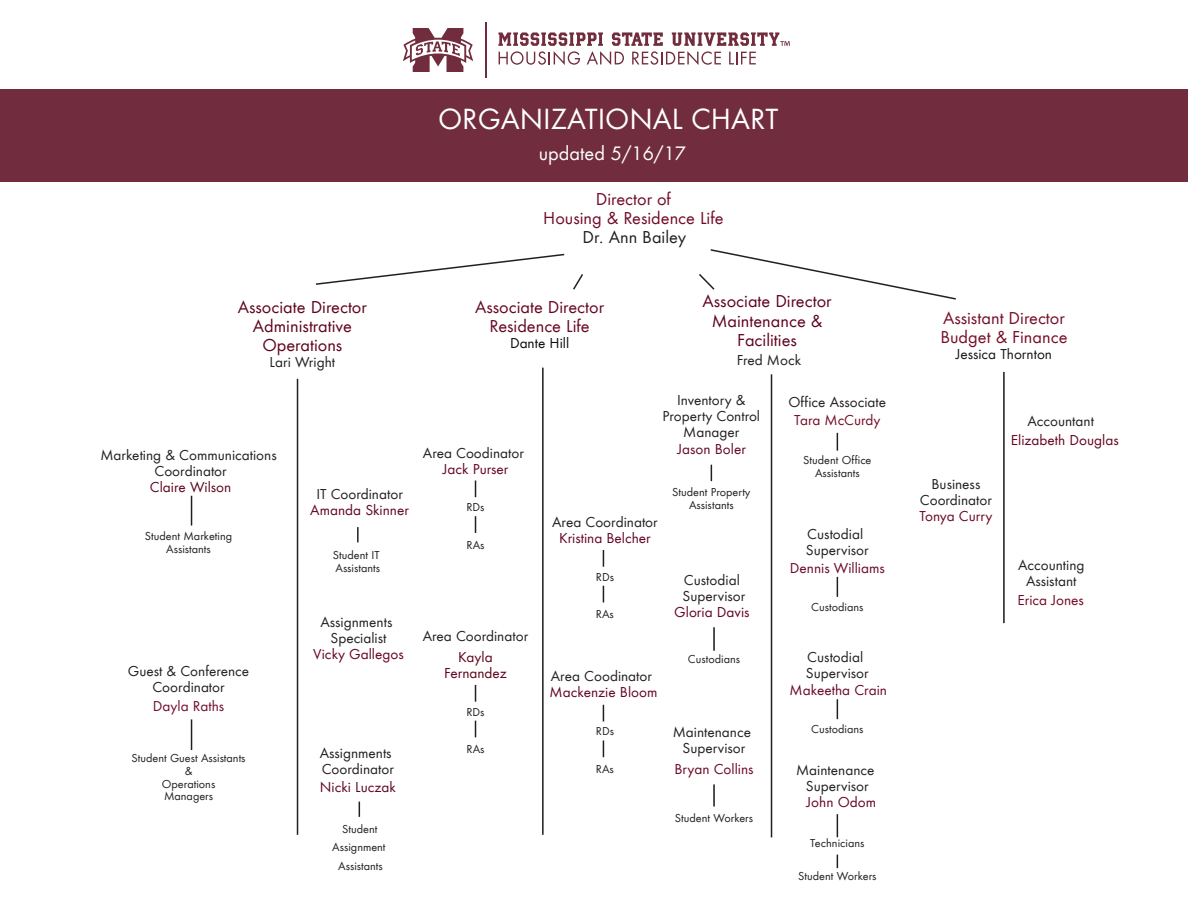
<style>
.page{position:relative;width:1188px;height:918px;background:#fff}
.page>*{position:absolute;margin:0;border:0;box-sizing:border-box;transform-origin:0 0}
.t1{font:27px "Futura ND Book";color:#fff}
.t2{font:18px "Futura ND Book";color:#fff}
.t3{font:15.9px/19.2px "Futura ND Book";color:#60041c;text-align:center}
.t4{font:15.9px/19.2px "Futura ND Book";color:#5f041e;text-align:center}
.t5{font:15.9px/19.2px "Futura ND Book";color:#770e29}
.t6{font:15.9px/19.2px "Futura ND Book";color:#720c29;text-align:center}
.t7{font:15.9px/19.2px "Futura ND Book";color:#670722;text-align:center}
.t8{font:15.9px "Futura ND Book";color:#231f20}
.t9{font:13.35px/15.9px "Futura ND Book";color:#231f20;text-align:center}
.t10{font:13.35px "Futura ND Book";color:#650520}
.t11{font:13.35px "Futura ND Book";color:#6a0926}
.t12{font:13.35px "Futura ND Book";color:#650622}
.t13{font:13.35px "Futura ND Book";color:#171415}
.t14{font:13.35px "Futura ND Book";color:#650623}
.t15{font:13.35px/15.9px "Futura ND Book";color:#5e041c;text-align:center}
.t16{font:13.35px "Futura ND Book";color:#620620}
.t17{font:13.35px "Futura ND Book";color:#670521}
.t18{font:13.35px "Futura ND Book";color:#5e061e}
.t19{font:13.35px "Futura ND Book";color:#6c0824}
.t20{font:13.35px "Futura ND Book";color:#620722}
.t21{font:13.35px "Futura ND Book";color:#750d26}
.t22{font:13.35px "Futura ND Book";color:#720d2b}
.t23{font:13.35px "Futura ND Book";color:#660824}
.t24{font:13.35px "Futura ND Book";color:#6c0823}
.t25{font:13.35px "Futura ND Book";color:#720b26}
.t26{font:13.35px "Futura ND Book";color:#0a0c0a}
.t27{font:13.35px "Futura ND Book";color:#670722}
.t28{font:10.65px/12.8px "Futura ND Book";color:#231f20;text-align:center}
</style>
<div class="page">
<div style="left:0;top:90px;width:1188px;height:92px;background:#712d3e"></div>
<svg style="left:403px;top:28px;width:70px;height:44px"></svg>
<hr style="left:485px;top:22px;width:1px;height:56px;background:#712d3e">
<svg style="left:498px;top:32px;width:292px;height:33px"></svg>
<hr style="left:297px;top:379px;width:1px;height:456px;background:#231f20">
<hr style="left:542px;top:368px;width:2px;height:467px;background:#231f20">
<hr style="left:1003px;top:372px;width:2px;height:251px;background:#231f20">
<svg style="left:191px;top:496px;width:1px;height:29px"></svg>
<svg style="left:357px;top:527px;width:2px;height:15px"></svg>
<hr style="left:191px;top:719px;width:1px;height:31px;background:#231f20">
<svg style="left:711px;top:465px;width:1px;height:16px"></svg>
<hr style="left:713px;top:627px;width:2px;height:24px;background:#231f20">
<svg style="left:837px;top:433px;width:1px;height:18px"></svg>
<hr style="left:771px;top:374px;width:1px;height:463px;background:#231f20">
<svg style="left:837px;top:577px;width:1px;height:20px"></svg>
<svg style="left:837px;top:855px;width:1px;height:13px"></svg>
<svg style="left:837px;top:814px;width:1px;height:23px"></svg>
<hr style="left:713px;top:784px;width:2px;height:22px;background:#231f20">
<svg style="left:315px;top:253px;width:250px;height:32px"></svg>
<svg style="left:573px;top:274px;width:10px;height:16px"></svg>
<svg style="left:699px;top:249px;width:257px;height:51px"></svg>
<svg style="left:475px;top:480px;width:1px;height:17px"></svg>
<svg style="left:475px;top:516px;width:1px;height:17px"></svg>
<svg style="left:475px;top:685px;width:1px;height:17px"></svg>
<svg style="left:475px;top:721px;width:1px;height:16px"></svg>
<svg style="left:603px;top:550px;width:1px;height:17px"></svg>
<svg style="left:603px;top:586px;width:1px;height:16px"></svg>
<svg style="left:603px;top:705px;width:1px;height:17px"></svg>
<svg style="left:603px;top:740px;width:1px;height:17px"></svg>
<svg style="left:837px;top:699px;width:1px;height:20px"></svg>
<svg style="left:359px;top:802px;width:1px;height:15px"></svg>
<h1 class="t1" style="left:438px;top:101px;width:342px">ORGANIZATIONAL CHART</h1>
<h2 class="t2" style="left:539px;top:141px;width:149px">updated 5/16/17</h2>
<p class="t6" style="left:543px;top:190px;width:182px">Director of<br>Housing &amp; Residence Life</p>
<p class="t8" style="left:583px;top:227px;width:105px">Dr. Ann Bailey</p>
<p class="t3" style="left:238px;top:297px;width:131px">Associate Director<br>Administrative<br>Operations</p>
<p class="t9" style="left:270px;top:354px;width:67px">Lari Wright</p>
<p class="t9" style="left:100px;top:447px;width:178px">Marketing &amp; Communications<br>Coordinator</p>
<p class="t18" style="left:150px;top:478px;width:83px">Claire Wilson</p>
<p class="t28" style="left:145px;top:530px;width:89px">Student Marketing<br>Assistants</p>
<p class="t9" style="left:128px;top:663px;width:123px">Guest &amp; Conference<br>Coordinator</p>
<p class="t22" style="left:153px;top:697px;width:73px">Dayla Raths</p>
<p class="t28" style="left:132px;top:752px;width:115px">Student Guest Assistants &amp;<br>Operations<br>Managers</p>
<p class="t9" style="left:316px;top:486px;width:88px">IT Coordinator</p>
<p class="t16" style="left:310px;top:502px;width:100px">Amanda Skinner</p>
<p class="t28" style="left:333px;top:549px;width:49px;text-align:left">Student IT<br>Assistants</p>
<p class="t9" style="left:321px;top:614px;width:73px">Assignments<br>Specialist</p>
<p class="t17" style="left:313px;top:645px;width:92px">Vicky Gallegos</p>
<p class="t9" style="left:320px;top:745px;width:76px;text-align:left">Assignments<br>Coordinator</p>
<p class="t20" style="left:320px;top:778px;width:77px">Nicki Luczak</p>
<p class="t28" style="left:332px;top:820px;width:55px;line-height:18.6px">Student<br>Assignment<br>Assistants</p>
<p class="t7" style="left:475px;top:297px;width:131px">Associate Director<br>Residence Life</p>
<p class="t26" style="left:510px;top:334px;width:61px">Dante Hill</p>
<p class="t9" style="left:423px;top:446px;width:103px">Area Coodinator</p>
<p class="t12" style="left:443px;top:461px;width:67px">Jack Purser</p>
<p class="t4" style="left:703px;top:292px;width:131px">Associate Director<br>Maintenance &amp;<br>Facilities</p>
<p class="t9" style="left:737px;top:352px;width:66px">Fred Mock</p>
<p class="t9" style="left:663px;top:392px;width:99px">Inventory &amp;<br>Property Control<br>Manager</p>
<p class="t9" style="left:788px;top:394px;width:99px">Office Associate</p>
<p class="t21" style="left:794px;top:411px;width:88px">Tara McCurdy</p>
<p class="t28" style="left:803px;top:454px;width:70px">Student Office<br>Assistants</p>
<p class="t23" style="left:678px;top:440px;width:70px">Jason Boler</p>
<p class="t28" style="left:466px;top:501px;width:20px">RDs</p>
<p class="t28" style="left:467px;top:538px;width:19px">RAs</p>
<p class="t9" style="left:423px;top:628px;width:107px">Area Coordinator</p>
<p class="t15" style="left:444px;top:649px;width:64px">Kayla<br>Fernandez</p>
<p class="t28" style="left:466px;top:705px;width:20px">RDs</p>
<p class="t28" style="left:467px;top:743px;width:19px">RAs</p>
<p class="t9" style="left:552px;top:514px;width:107px">Area Coordinator</p>
<p class="t14" style="left:559px;top:530px;width:93px">Kristina Belcher</p>
<p class="t28" style="left:596px;top:570px;width:20px">RDs</p>
<p class="t28" style="left:596px;top:608px;width:19px">RAs</p>
<p class="t9" style="left:551px;top:669px;width:103px">Area Coodinator</p>
<p class="t12" style="left:550px;top:684px;width:109px">Mackenzie Bloom</p>
<p class="t28" style="left:596px;top:725px;width:20px">RDs</p>
<p class="t28" style="left:596px;top:763px;width:19px">RAs</p>
<p class="t28" style="left:672px;top:486px;width:80px">Student Property<br>Assistants</p>
<p class="t9" style="left:683px;top:572px;width:64px;text-align:left">Custodial<br>Supervisor</p>
<p class="t10" style="left:674px;top:603px;width:77px">Gloria Davis</p>
<p class="t28" style="left:688px;top:653px;width:54px">Custodians</p>
<p class="t9" style="left:673px;top:724px;width:80px">Maintenance<br>Supervisor</p>
<p class="t19" style="left:675px;top:761px;width:80px">Bryan Collins</p>
<p class="t28" style="left:675px;top:812px;width:80px">Student Workers</p>
<p class="t9" style="left:806px;top:527px;width:64px;text-align:left">Custodial<br>Supervisor</p>
<p class="t11" style="left:790px;top:559px;width:96px">Dennis Williams</p>
<p class="t28" style="left:811px;top:601px;width:54px">Custodians</p>
<p class="t9" style="left:806px;top:649px;width:64px;text-align:left">Custodial<br>Supervisor</p>
<p class="t11" style="left:790px;top:682px;width:99px">Makeetha Crain</p>
<p class="t28" style="left:811px;top:723px;width:54px">Custodians</p>
<p class="t9" style="left:796px;top:762px;width:80px">Maintenance<br>Supervisor</p>
<p class="t27" style="left:807px;top:793px;width:71px">John Odom</p>
<p class="t28" style="left:810px;top:836px;width:56px">Technicians</p>
<p class="t28" style="left:798px;top:870px;width:80px">Student Workers</p>
<p class="t5" style="left:940px;top:308px;width:129px">Assistant Director<br>Budget &amp; Finance</p>
<p class="t13" style="left:956px;top:345px;width:98px">Jessica Thornton</p>
<p class="t9" style="left:920px;top:476px;width:74px">Business<br>Coordinator</p>
<p class="t24" style="left:919px;top:508px;width:75px">Tonya Curry</p>
<p class="t9" style="left:1027px;top:413px;width:68px">Accountant</p>
<p class="t10" style="left:1011px;top:431px;width:109px">Elizabeth Douglas</p>
<p class="t9" style="left:1018px;top:557px;width:68px">Accounting<br>Assistant</p>
<p class="t25" style="left:1018px;top:591px;width:68px">Erica Jones</p>
</div>
